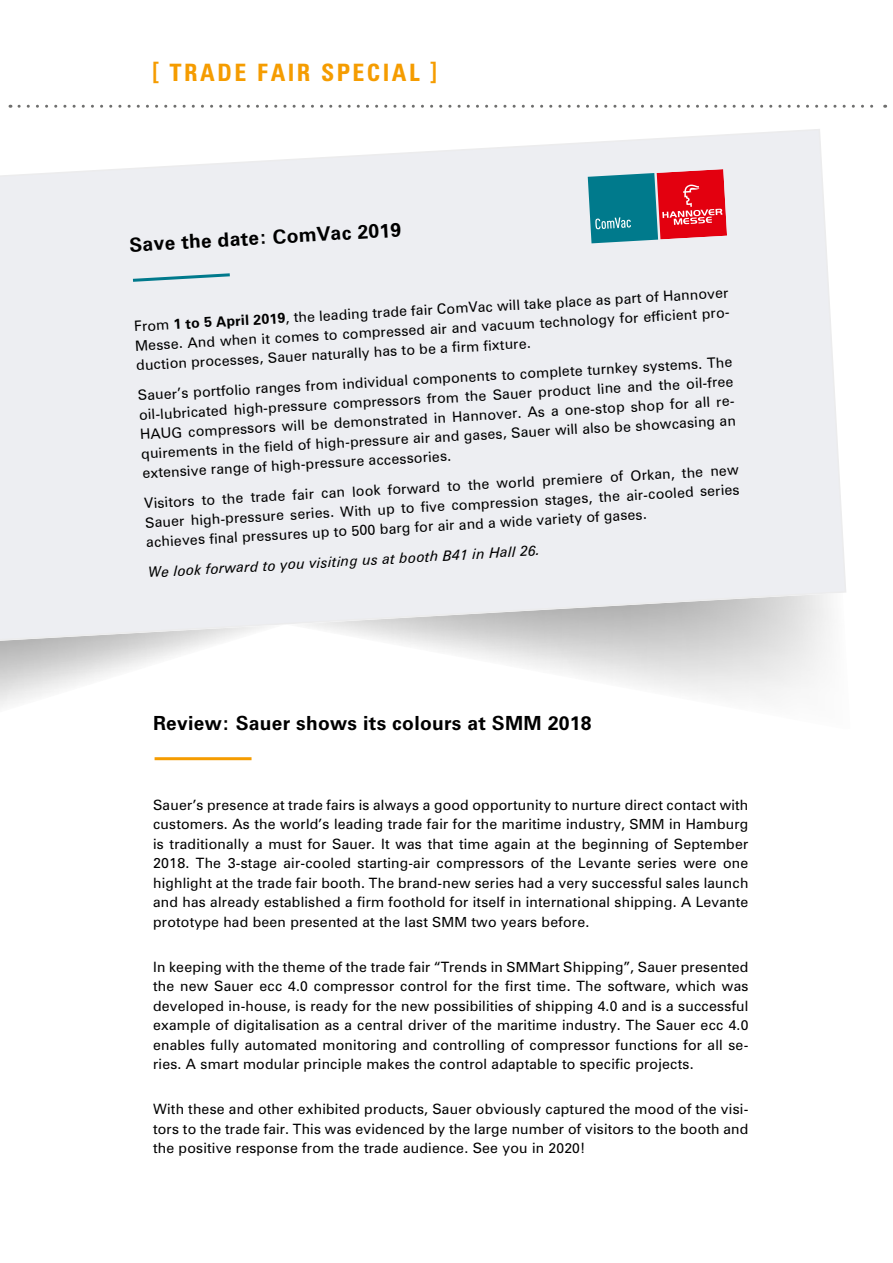
<style>
.page{position:relative;width:893px;height:1263px;background:#fff}
.page>*{position:absolute;margin:0;border:0;box-sizing:border-box;transform-origin:0 0}
.t1{font:700 condensed 24px "Zurich BT";letter-spacing:.1em;color:#f59c00}
.t2{font:700 19.5px "Zurich BT";letter-spacing:.015em;color:#000}
.t3{font:14.25px/19.5px "Zurich BT";letter-spacing:.015em;color:#000;text-align:justify}
.t4{font:italic 14.25px "Zurich BT";color:#000}
.s1{font-weight:700}
.s2{font-size:13.95px}
</style>
<div class="page">
<svg style="left:19px;top:105px;width:867px;height:3px"></svg>
<hr style="left:155px;top:757px;width:97px;height:3px;background:#f59c00">
<svg style="left:0;top:129px;width:846px;height:528px;background:#ecedf0"></svg>
<svg style="left:130px;top:272px;width:103px;height:11px"></svg>
<svg style="left:588px;top:169px;width:139px;height:74px;background:#86616f"></svg>
<h1 class="t1" style="left:152px;top:58px;width:288px">[ TRADE FAIR SPECIAL ]</h1>
<h2 class="t2" style="left:129px;top:232px;width:274px;rotate:-3deg">Save the date: ComVac 2019</h2>
<p class="t3" style="left:134px;top:315px;width:599px;text-align:left;rotate:-3deg">From <span class="s1">1 to 5 April 2019</span>, the leading trade fair ComVac will take place as part of Hannover<br>Messe. And when it comes to compressed air and vacuum technology for effi cient pro&shy;duction processes, Sauer naturally has to be a fi rm fi xture.</p>
<p class="t3" style="left:137px;top:384px;width:599px;text-align:left;rotate:-3deg">Sauer’s portfolio ranges from individual components to complete turnkey systems. The oil-lubricated high-pressure compressors from the Sauer product line and the oil-free HAUG compressors will be demonstrated in Hannover. As a one-stop shop for all re&shy;quirements in the fi eld of high-pressure air and gases, Sauer will also be showcasing an extensive range of high-pressure accessories.</p>
<p class="t3" style="left:144px;top:492px;width:597px;rotate:-3deg">Visitors to the trade fair can look forward to the world premiere of Orkan, the new Sauer high-pressure series. With up to fi ve compression stages, the air-cooled series achieves fi nal pressures up to 500 barg for air and a wide variety of gases.</p>
<p class="t4" style="left:148px;top:563px;width:394px;rotate:-3deg">We look forward to you visiting us at booth B41 in Hall 26.</p>
<h2 class="t2" style="left:153px;top:711px;width:440px">Review: Sauer shows its colours at SMM 2018</h2>
<p class="t3" style="left:153px;top:795px;width:597px">Sauer’s presence at trade fairs is always a good opportunity to nurture direct contact with customers. As the world’s leading trade fair for the maritime industry, <span class="s2">SMM</span> in Hamburg is traditionally a must for Sauer. It was that time again at the beginning of September 2018. The 3-stage air-cooled starting-air compressors of the Levante series were one highlight at the trade fair booth. The brand-new series had a very successful sales launch and has already established a firm foothold for itself in international shipping. A Levante prototype had been presented at the last <span class="s2">SMM</span> two years before.</p>
<p class="t3" style="left:153px;top:957px;width:597px">In keeping with the theme of the trade fair “Trends in <span class="s2">SMM</span>art Shipping”, Sauer presented the new Sauer ecc <span class="s2">4.0</span> compressor control for the first time. The software, which was developed in-house, is ready for the new possibilities of shipping <span class="s2">4.0</span> and is a successful example of digitalisation as a central driver of the maritime industry. The Sauer ecc <span class="s2">4.0 </span>enables fully automated monitoring and controlling of compressor functions for all se&shy;ries. A smart modular principle makes the control adaptable to specific projects.</p>
<p class="t3" style="left:153px;top:1099px;width:597px">With these and other exhibited products, Sauer obviously captured the mood of the visi&shy;tors to the trade fair. This was evidenced by the large number of visitors to the booth and the positive response from the trade audience. See you in <span class="s2">2020</span>!</p>
</div>
